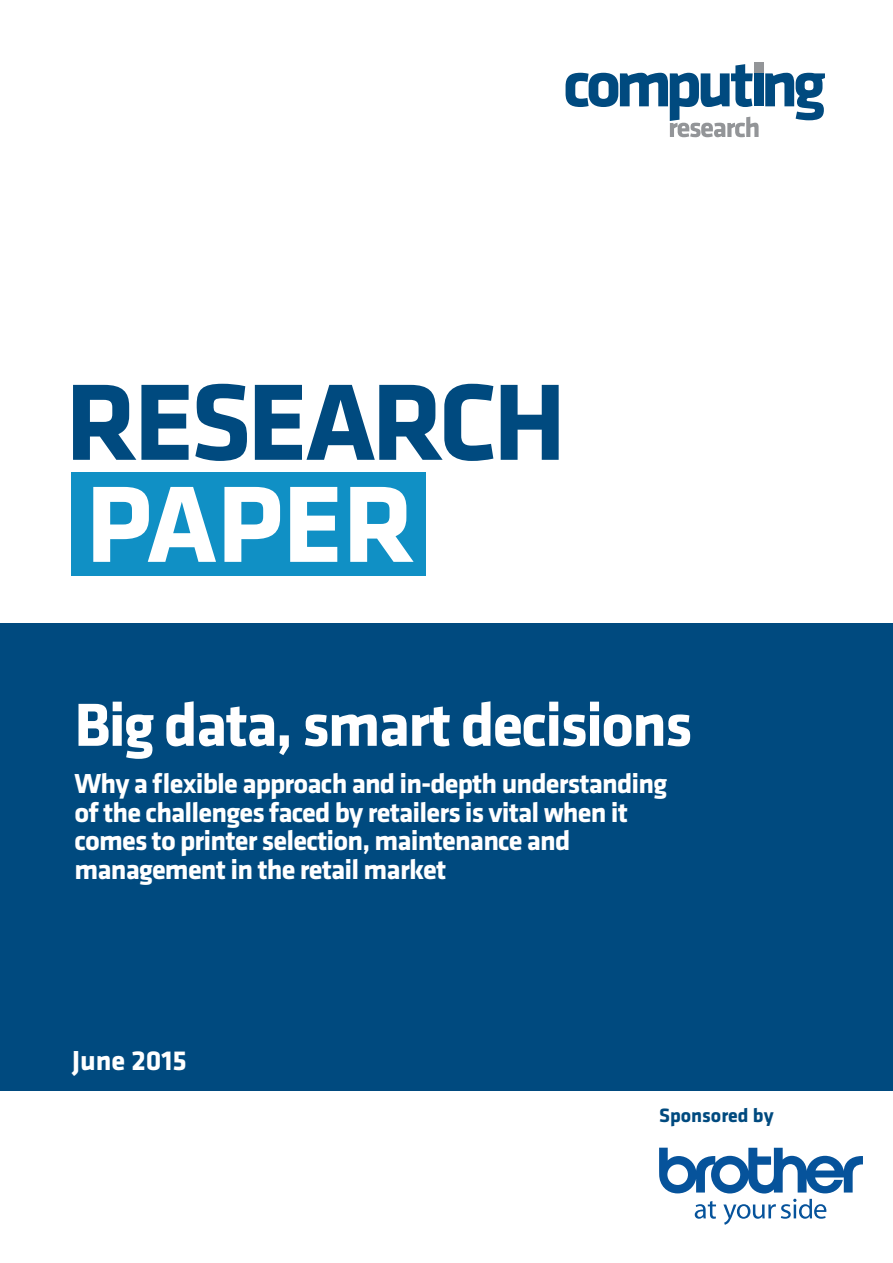
<style>
.page{position:relative;width:893px;height:1263px;background:#fff}
.page>*{position:absolute;margin:0;border:0;box-sizing:border-box;transform-origin:0 0}
.t1{font:700 112.5px "Klavika";letter-spacing:-.035em;color:#004a7f}
.t2{font:700 112.5px "Klavika";color:#fff}
.t3{font:700 63px "Klavika";letter-spacing:-.03em;color:#fff}
.t4{font:700 28.5px/28.5px "Klavika";letter-spacing:-.03em;color:#fff}
.t5{font:700 20.1px "Klavika";color:#004a7f}
</style>
<div class="page">
<div style="left:72px;top:472px;width:354px;height:104px;background:#1090c5"></div>
<div style="left:0;top:624px;width:893px;height:467px;background:#004a7f"></div>
<div style="left:754px;top:62px;width:10px;height:11px;background:#939598"></div>
<div style="left:754px;top:73px;width:10px;height:33px;background:#004a7f"></div>
<svg style="left:765px;top:73px;width:60px;height:47px"></svg>
<svg style="left:566px;top:64px;width:193px;height:73px"></svg>
<svg style="left:659px;top:1148px;width:204px;height:45px"></svg>
<svg style="left:695px;top:1201px;width:21px;height:18px"></svg>
<svg style="left:723px;top:1199px;width:103px;height:26px"></svg>
<h1 class="t1" style="left:66px;top:341px;width:502px">RESEARCH</h1>
<h1 class="t2" style="left:86px;top:443px;width:331px">PAPER</h1>
<h2 class="t3" style="left:74px;top:679px;width:619px">Big data, smart decisions</h2>
<p class="t4" style="left:74px;top:768px;width:594px">Why a flexible approach and in-depth understanding of the challenges faced by retailers is vital when it comes to printer selection, maintenance and management in the retail market</p>
<p class="t4" style="left:72px;top:1045px;width:116px">June 2015</p>
<p class="t5" style="left:659px;top:1101px;width:116px">Sponsored by</p>
</div>
